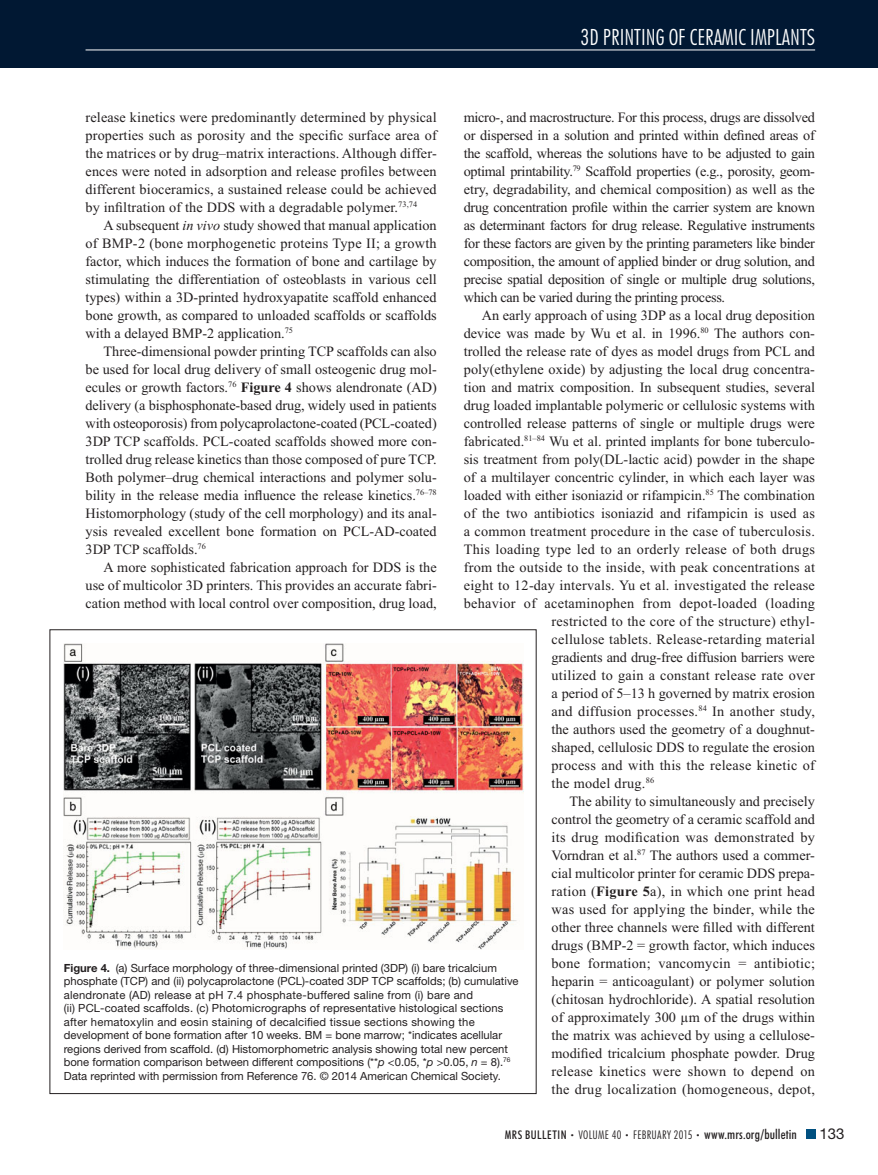
<style>
.page{position:relative;width:878px;height:1175px;background:#fff}
.page>*{position:absolute;margin:0;border:0;box-sizing:border-box;transform-origin:0 0}
.t1{font:300 condensed 22.5px "Futura BT";color:#fff}
.t2{font:15px "Helvetica Neue LT Std";color:#231f20}
.t3{font:14.25px/18px "Times New Roman";color:#231f20;text-align:justify}
.t4{font:14.25px "Times New Roman";letter-spacing:.02em;color:#231f20}
.t5{font:300 condensed 12px "Futura BT";letter-spacing:.02em;color:#231f20}
.t6{font:11.25px/13.5px "Helvetica Neue LT Std";color:#231f20}
.s1{font-weight:700}
.s2{font-style:italic}
.s3{font-weight:500}
.s4{font-size:7.5px}
.s5{font-weight:500;font-size:13.5px}
</style>
<div class="page">
<div style="left:0;top:0;width:878px;height:68px;background:#011833"></div>
<hr style="left:86px;top:50px;width:729px;height:1px;background:#fff">
<div style="left:806px;top:1130px;width:9px;height:8px;background:#005080"></div>
<img style="left:64px;top:643px;width:459px;height:306px">
<h1 class="t1" style="left:580px;top:29px;width:236px">3D PRINTING OF CERAMIC IMPLANTS</h1>
<p class="t3" style="left:463px;top:109px;width:353px">micro-, and macrostructure. For this process, drugs are dissolved or dispersed in a solution and printed within defined areas of the scaffold, whereas the solutions have to be adjusted to gain optimal printability. <sup>79</sup> Scaffold properties (e.g., porosity, geom&shy;etry, degradability, and chemical composition) as well as the drug concentration profile within the carrier system are known as determinant factors for drug release. Regulative instruments for these factors are given by the printing parameters like binder composition, the amount of applied binder or drug solution, and precise spatial deposition of single or multiple drug solutions, which can be varied during the printing process.</p>
<p class="t3" style="left:481px;top:307px;width:335px">An early approach of using 3DP as a local drug deposition</p>
<p class="t3" style="left:463px;top:325px;width:352px">device was made by Wu et al. in 1996. <sup>80</sup> The authors con-</p>
<p class="t3" style="left:463px;top:343px;width:353px">trolled the release rate of dyes as model drugs from PCL and</p>
<p class="t3" style="left:463px;top:361px;width:353px">poly(ethylene oxide) by adjusting the local drug concentra-</p>
<p class="t3" style="left:463px;top:379px;width:353px">tion and matrix composition. In subsequent studies, several</p>
<p class="t3" style="left:463px;top:397px;width:353px">drug loaded implantable polymeric or cellulosic systems with</p>
<p class="t3" style="left:463px;top:415px;width:353px">controlled release patterns of single or multiple drugs were</p>
<p class="t3" style="left:463px;top:433px;width:352px">fabricated. <sup>81</sup> <sup>–</sup> <sup>84</sup> Wu et al. printed implants for bone tuberculo-</p>
<p class="t3" style="left:464px;top:451px;width:353px">sis treatment from poly(DL-lactic acid) powder in the shape</p>
<p class="t3" style="left:464px;top:469px;width:352px">of a multilayer concentric cylinder, in which each layer was</p>
<p class="t3" style="left:464px;top:487px;width:352px">loaded with either isoniazid or rifampicin. <sup>85</sup> The combination</p>
<p class="t3" style="left:463px;top:505px;width:352px">of the two antibiotics isoniazid and rifampicin is used as</p>
<p class="t4" style="left:463px;top:526px;width:353px">a common treatment procedure in the case of tuberculosis.</p>
<p class="t4" style="left:463px;top:544px;width:353px">This loading type led to an orderly release of both drugs</p>
<p class="t4" style="left:463px;top:562px;width:353px">from the outside to the inside, with peak concentrations at</p>
<p class="t4" style="left:463px;top:580px;width:353px">eight to 12-day intervals. Yu et al. investigated the release</p>
<p class="t4" style="left:463px;top:598px;width:353px">behavior of acetaminophen from depot-loaded (loading</p>
<p class="t4" style="left:551px;top:616px;width:265px">restricted to the core of the structure) ethyl-</p>
<p class="t4" style="left:551px;top:634px;width:265px">cellulose tablets. Release-retarding material</p>
<p class="t3" style="left:551px;top:649px;width:265px">gradients and drug-free diffusion barriers were</p>
<p class="t4" style="left:551px;top:670px;width:265px">utilized to gain a constant release rate over</p>
<p class="t3" style="left:551px;top:685px;width:265px">a period of 5–13 h governed by matrix erosion</p>
<p class="t4" style="left:551px;top:706px;width:265px">and diffusion processes. <sup>84</sup> In another study,</p>
<p class="t3" style="left:551px;top:721px;width:265px">the authors used the geometry of a doughnut-</p>
<p class="t3" style="left:551px;top:739px;width:265px">shaped, cellulosic DDS to regulate the erosion</p>
<p class="t4" style="left:551px;top:760px;width:265px">process and with this the release kinetic of</p>
<p class="t4" style="left:551px;top:778px;width:104px">the model drug. <sup>86</sup></p>
<p class="t3" style="left:569px;top:793px;width:247px">The ability to simultaneously and precisely</p>
<p class="t3" style="left:551px;top:811px;width:265px">control the geometry of a ceramic scaffold and</p>
<p class="t4" style="left:551px;top:832px;width:265px">its drug modification was demonstrated by</p>
<p class="t3" style="left:551px;top:847px;width:265px">Vorndran et al. <sup>87</sup> The authors used a commer-</p>
<p class="t3" style="left:551px;top:865px;width:265px">cial multicolor printer for ceramic DDS prepa-</p>
<p class="t4" style="left:551px;top:886px;width:265px">ration ( <span class="s1">Figure 5</span> a), in which one print head</p>
<p class="t4" style="left:551px;top:904px;width:265px">was used for applying the binder, while the</p>
<p class="t3" style="left:551px;top:919px;width:265px">other three channels were filled with different</p>
<p class="t3" style="left:551px;top:937px;width:265px">drugs (BMP-2 = growth factor, which induces</p>
<p class="t4" style="left:551px;top:958px;width:265px">bone formation; vancomycin = antibiotic;</p>
<p class="t3" style="left:551px;top:973px;width:265px">heparin = anticoagulant) or polymer solution</p>
<p class="t3" style="left:551px;top:991px;width:265px">(chitosan hydrochloride). A spatial resolution</p>
<p class="t3" style="left:551px;top:1009px;width:265px">of approximately 300 µm of the drugs within</p>
<p class="t3" style="left:551px;top:1027px;width:265px">the matrix was achieved by using a cellulose-</p>
<p class="t3" style="left:551px;top:1045px;width:265px">modified tricalcium phosphate powder. Drug</p>
<p class="t4" style="left:551px;top:1066px;width:265px">release kinetics were shown to depend on</p>
<p class="t4" style="left:551px;top:1084px;width:265px">the drug localization (homogeneous, depot,</p>
<p class="t3" style="left:86px;top:109px;width:353px">release kinetics were predominantly determined by physical properties such as porosity and the specific surface area of the matrices or by drug–matrix interactions. Although differ&shy;ences were noted in adsorption and release profiles between different bioceramics, a sustained release could be achieved by infiltration of the DDS with a degradable polymer. <sup>73</sup> <sup>,</sup> <sup>74</sup></p>
<p class="t3" style="left:86px;top:217px;width:353px;text-indent:18px">A subsequent <span class="s2">in vivo</span> study showed that manual application of BMP-2 (bone morphogenetic proteins Type II; a growth factor, which induces the formation of bone and cartilage by stimulating the differentiation of osteoblasts in various cell types) within a 3D-printed hydroxyapatite scaffold enhanced bone growth, as compared to unloaded scaffolds or scaffolds with a delayed BMP-2 application. <sup>75</sup></p>
<p class="t3" style="left:85px;top:343px;width:353px;text-indent:18px">Three-dimensional powder printing TCP scaffolds can also be used for local drug delivery of small osteogenic drug mol&shy;ecules or growth factors. <sup>76</sup> <span class="s1">Figure 4</span> shows alendronate (AD) delivery (a bisphosphonate-based drug, widely used in patients with osteoporosis) from polycaprolactone-coated (PCL-coated)<br>3DP TCP scaffolds. PCL-coated scaffolds showed more con&shy;trolled drug release kinetics than those composed of pure TCP.<br>Both polymer–drug chemical interactions and polymer solu&shy;bility in the release media influence the release kinetics. <sup>76</sup> <sup>–</sup> <sup>78<br></sup>Histomorphology (study of the cell morphology) and its anal&shy;ysis revealed excellent bone formation on PCL-AD-coated 3DP TCP scaffolds. <sup>76</sup></p>
<p class="t3" style="left:85px;top:559px;width:353px;text-indent:18px">A more sophisticated fabrication approach for DDS is the use of multicolor 3D printers. This provides an accurate fabri&shy;cation method with local control over composition, drug load,</p>
<p class="t6" style="left:64px;top:962px;width:456px"><span class="s1">Figure 4.</span> (a) Surface morphology of three-dimensional printed (3DP) (i) bare tricalcium phosphate (TCP) and (ii) polycaprolactone (PCL)-coated 3DP TCP scaffolds; (b) cumulative alendronate (AD) release at pH 7.4 phosphate-buffered saline from (i) bare and<br>(ii) PCL-coated scaffolds. (c) Photomicrographs of representative histological sections after hematoxylin and eosin staining of decalcified tissue sections showing the development of bone formation after 10 weeks. BM = bone marrow; *indicates acellular regions derived from scaffold. (d) Histomorphometric analysis showing total new percent bone formation comparison between different compositions (** <span class="s2">p</span> &lt;0.05, * <span class="s2">p</span> &gt;0.05, <span class="s2">n</span> = 8). <sup>76<br></sup>Data reprinted with permission from Reference 76. © 2014 American Chemical Society.</p>
<p class="t5" style="left:505px;top:1130px;width:294px"><span class="s3">MRS BULLETIN</span> <span class="s4">•</span> VOLUME 40 <span class="s4">•</span> FEBRUARY 2015 <span class="s4">•</span> <span class="s5">www.mrs.org/bulletin</span></p>
<p class="t2" style="left:819px;top:1128px;width:27px">133</p>
</div>
